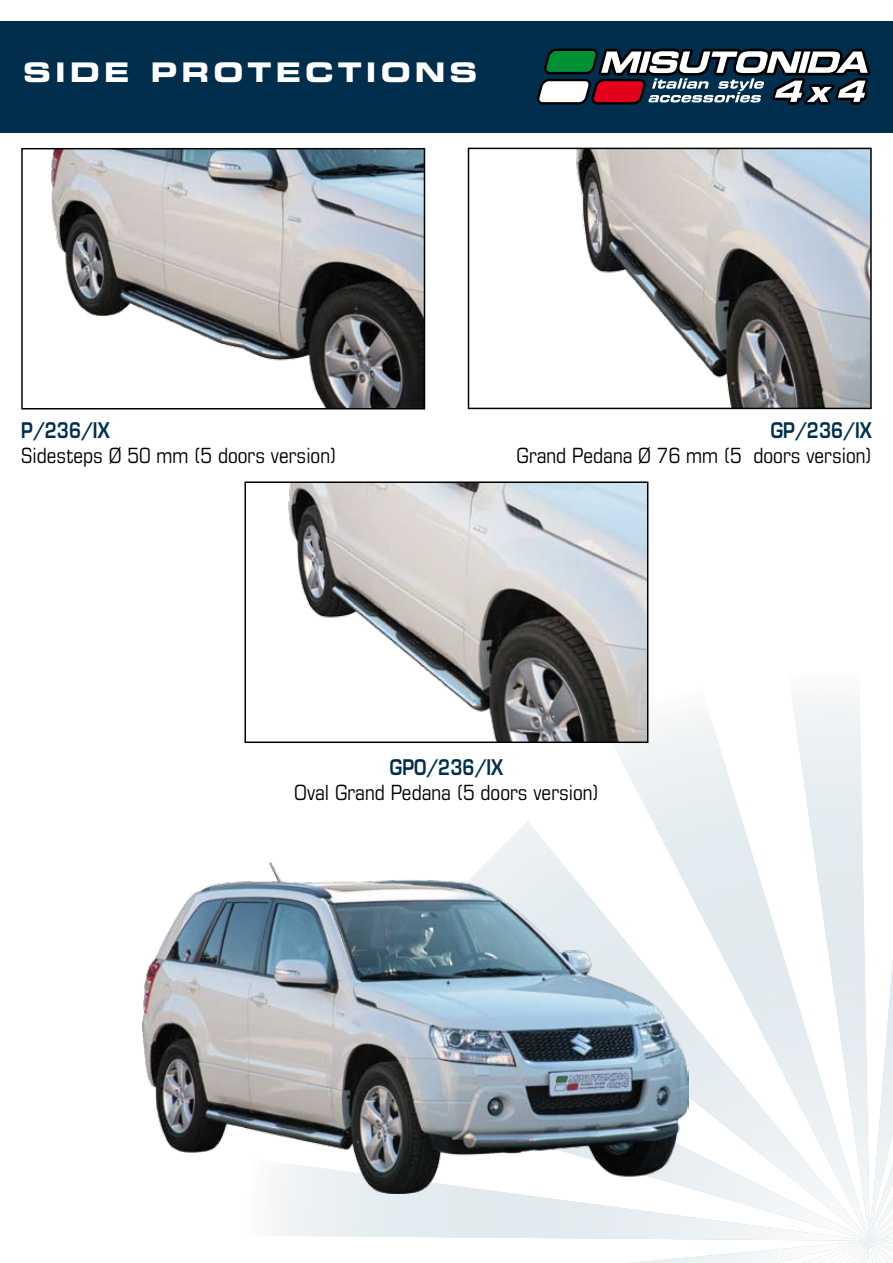
<style>
.page{position:relative;width:893px;height:1263px;background:#fff}
.page>*{position:absolute;margin:0;border:0;box-sizing:border-box;transform-origin:0 0}
.t1{font:27px "Eurostile LT Std Bold Ex 2";letter-spacing:.15em;color:#fff}
.t2{font:condensed 21px "Eurostile LT Std";color:#000}
.t3{font:600 21px "Eurostile LT Std";color:#002e4c;scale:.82 1}
</style>
<div class="page">
<div style="left:0;top:21px;width:893px;height:112px;background:#002e4c"></div>
<svg style="left:537px;top:48px;width:334px;height:57px"></svg>
<img style="left:51px;top:151px;width:371px;height:255px">
<div style="left:21px;top:148px;width:404px;height:261px;border:2px solid #000"></div>
<img style="left:576px;top:151px;width:293px;height:255px">
<div style="left:468px;top:148px;width:404px;height:261px;border:2px solid #000"></div>
<svg style="left:273px;top:559px;width:620px;height:704px"></svg>
<svg style="left:867px;top:1225px;width:4px;height:18px"></svg>
<img style="left:142px;top:862px;width:546px;height:331px">
<img style="left:273px;top:484px;width:372px;height:256px">
<div style="left:244px;top:481px;width:404px;height:262px;border:2px solid #000"></div>
<p class="t1" style="left:23px;top:53px;width:456px">SIDE PROTECTIONS</p>
<p class="t3" style="left:21px;top:417px;width:109px">P/236/IX</p>
<p class="t2" style="left:21px;top:443px;width:317px">Sidesteps Ø 50 mm (5 doors version)</p>
<p class="t3" style="left:771px;top:417px;width:125px">GP/236/IX</p>
<p class="t2" style="left:517px;top:443px;width:357px">Grand Pedana Ø 76 mm (5 doors version)</p>
<p class="t3" style="left:390px;top:754px;width:140px">GPO/236/IX</p>
<p class="t2" style="left:294px;top:780px;width:306px">Oval Grand Pedana (5 doors version)</p>
</div>
